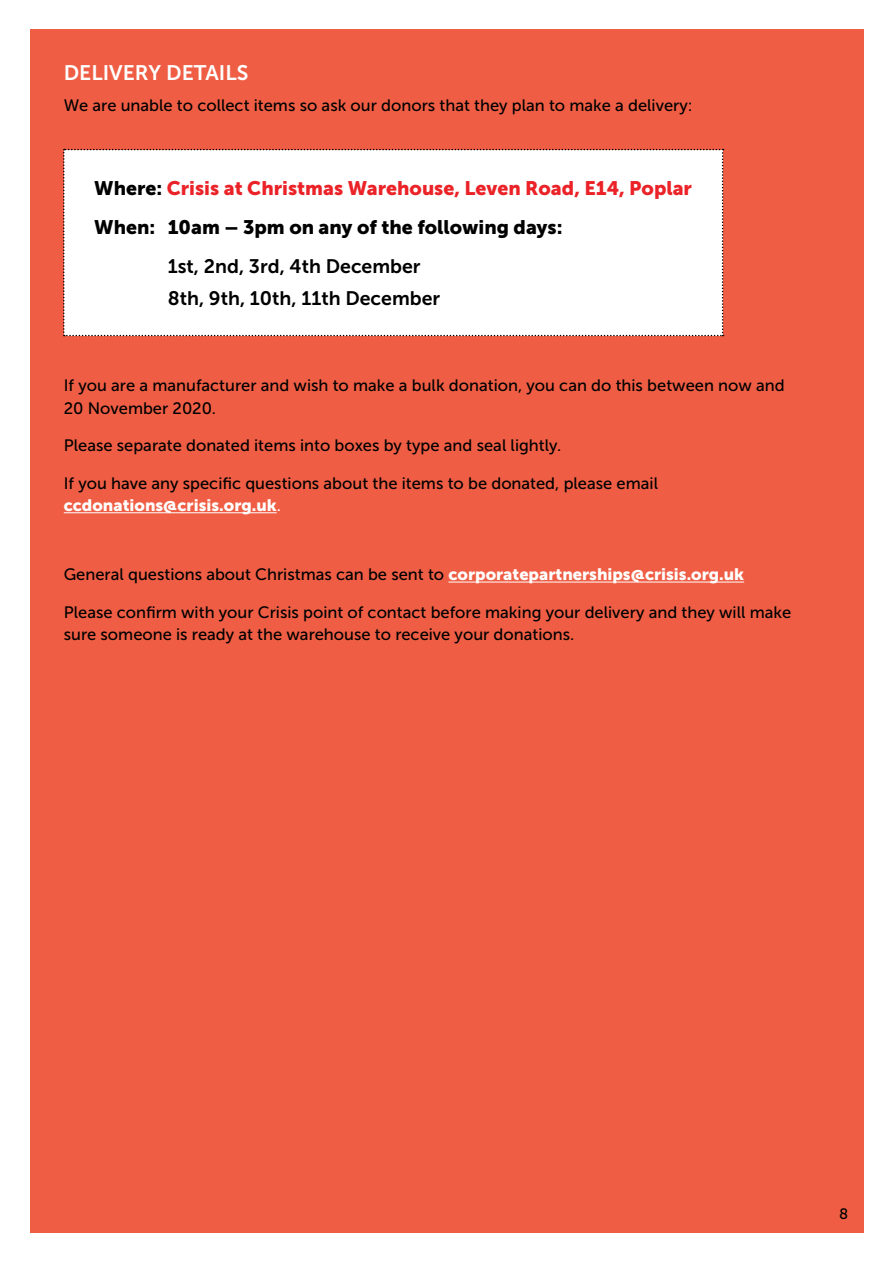
<style>
.page{position:relative;width:893px;height:1263px;background:#fff}
.page>*{position:absolute;margin:0;border:0;box-sizing:border-box;transform-origin:0 0}
.t1{font:21px "Museo Sans 700";color:#fff}
.t2{font:19.5px/38.8px "Museo Sans 900";color:#eb2227}
.t3{font:19.5px/32.5px "Museo Sans 700";color:#000}
.t4{font:16.5px/22.5px "Museo Sans 500";color:#000}
.t5{font:16.5px "Museo Sans 900";color:#fff}
.t6{font:15px "Museo Sans 500";color:#000}
.s1{color:#000}
.s2{font-family:"Museo Sans 500"}
.s3{font-family:"Museo Sans 900";color:#fff}
</style>
<div class="page">
<div style="left:30px;top:30px;width:833px;height:1203px;background:#ef5e44"></div>
<hr style="left:64px;top:512px;width:213px;height:1px;background:#fff">
<hr style="left:448px;top:582px;width:296px;height:1px;background:#fff">
<div style="left:63px;top:149px;width:661px;height:187px;background:#fff"></div>
<p class="t1" style="left:64px;top:61px;width:186px">DELIVERY DETAILS</p>
<p class="t4" style="left:64px;top:94px;width:630px">We are unable to collect items so ask our donors that they plan to make a delivery:</p>
<p class="t2" style="left:94px;top:168px;width:599px"><span class="s1">Where:</span> Crisis at Christmas Warehouse, Leven Road, E14, Poplar<br><span class="s1">When: 10am – 3pm on any of the following days:</span></p>
<p class="t3" style="left:168px;top:249px;width:274px">1st, 2nd, 3rd, 4th December<br>8th, 9th, 10th, 11th December</p>
<p class="t4" style="left:64px;top:374px;width:722px">If you are a manufacturer and wish to make a bulk donation, you can do this between now and<br>20 November 2020.</p>
<p class="t4" style="left:64px;top:434px;width:499px">Please separate donated items into boxes by type and seal lightly.</p>
<p class="t4" style="left:64px;top:472px;width:596px">If you have any specific questions about the items to be donated, please email</p>
<p class="t5" style="left:64px;top:496px;width:219px">ccdonations@crisis.org.uk<span class="s2">.</span></p>
<p class="t4" style="left:64px;top:563px;width:682px">General questions about Christmas can be sent to <span class="s3">corporatepartnerships@crisis.org.uk</span></p>
<p class="t4" style="left:64px;top:601px;width:729px">Please confirm with your Crisis point of contact before making your delivery and they will make sure someone is ready at the warehouse to receive your donations.</p>
<p class="t6" style="left:839px;top:1205px;width:11px">8</p>
</div>
